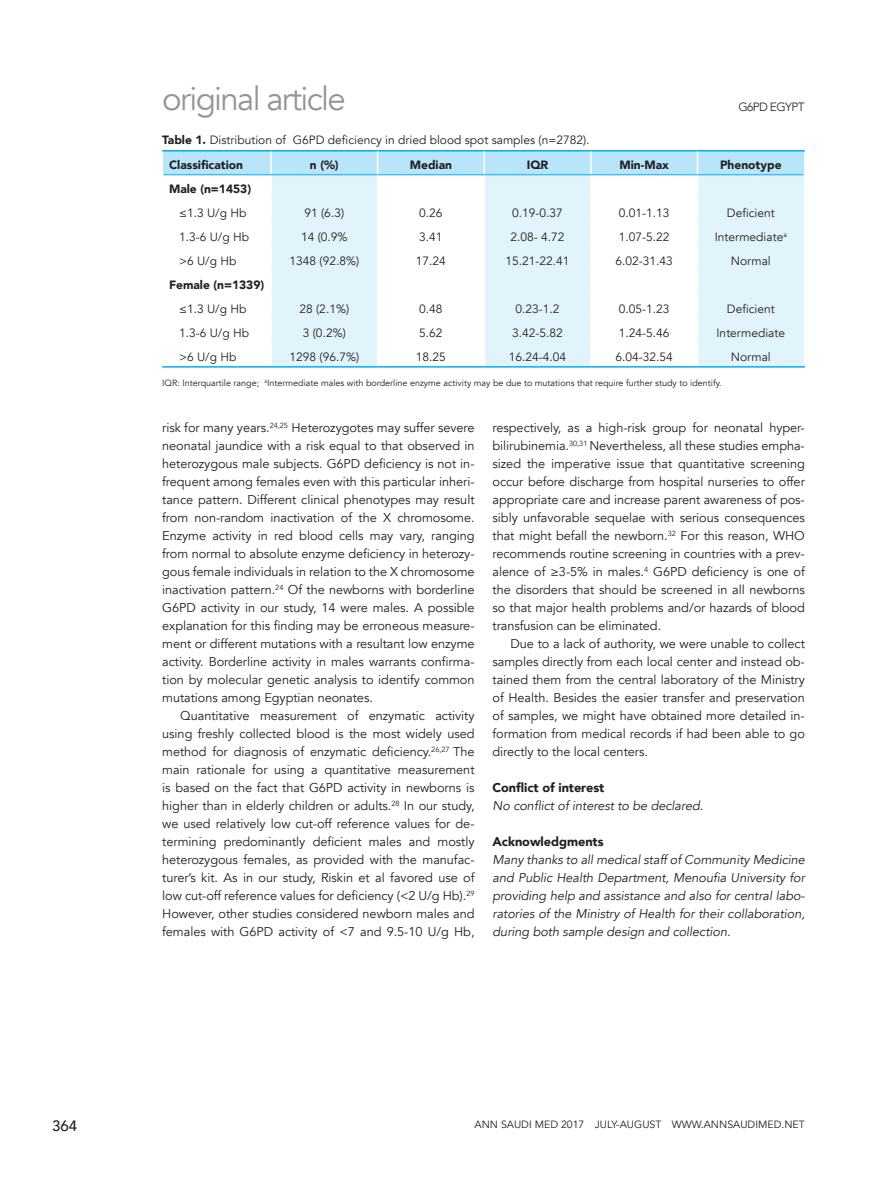
<style>
.page{position:relative;width:893px;height:1191px;background:#fff}
.page>*{position:absolute;margin:0;border:0;box-sizing:border-box;transform-origin:0 0}
.t1{font:33px "Avenir";letter-spacing:-.05em;color:#939598}
.page_number_left{font:500 15px "Avenir";color:#231f20}
.body{font:12.75px/18px "Avenir";letter-spacing:-.005em;color:#231f20;text-align:justify}
.body_after_sub{font:italic 12.75px/18px "Avenir";letter-spacing:-.005em;color:#231f20;text-align:justify}
.body_after_sub-2{font:900 12.75px "Avenir";letter-spacing:-.005em;color:#231f20}
.table_body_center{font:12px "Avenir";color:#231f20}
.table_body_left{font:12px "Avenir";color:#231f20}
.table_body_left-2{font:900 12px "Avenir";color:#231f20}
.table_body_center-2{font:900 12px "Avenir";color:#231f20}
.t2{font:300 12px "Avenir";letter-spacing:-.05em;color:#231f20}
.t3{font:10.5px "Avenir";color:#231f20}
.table_footnotes_spac{font:9px "Avenir";color:#231f20}
.s1{font-weight:900}
</style>
<div class="page">
<hr style="left:162px;top:366px;width:109px;height:1px;background:#00aeef">
<hr style="left:271px;top:366px;width:107px;height:1px;background:#00aeef">
<hr style="left:378px;top:366px;width:106px;height:1px;background:#00aeef">
<hr style="left:484px;top:366px;width:107px;height:1px;background:#00aeef">
<hr style="left:591px;top:366px;width:106px;height:1px;background:#00aeef">
<hr style="left:697px;top:366px;width:108px;height:1px;background:#00aeef">
<hr style="left:162px;top:150px;width:109px;height:1px;background:#00aeef">
<hr style="left:271px;top:150px;width:107px;height:1px;background:#00aeef">
<hr style="left:378px;top:150px;width:106px;height:1px;background:#00aeef">
<hr style="left:484px;top:150px;width:107px;height:1px;background:#00aeef">
<hr style="left:591px;top:150px;width:106px;height:1px;background:#00aeef">
<hr style="left:697px;top:150px;width:108px;height:1px;background:#00aeef">
<svg style="left:163px;top:151px;width:641px;height:215px"></svg>
<hr style="left:164px;top:174px;width:107px;height:1px;background:#00aeef">
<hr style="left:271px;top:174px;width:107px;height:1px;background:#00aeef">
<hr style="left:378px;top:174px;width:106px;height:1px;background:#00aeef">
<hr style="left:484px;top:174px;width:107px;height:1px;background:#00aeef">
<hr style="left:591px;top:174px;width:106px;height:1px;background:#00aeef">
<hr style="left:697px;top:174px;width:106px;height:1px;background:#00aeef">
<h1 class="t1" style="left:162px;top:78px;width:185px">original article</h1>
<p class="t2" style="left:738px;top:100px;width:68px">G6PD EGYPT</p>
<p class="table_body_center" style="left:162px;top:133px;width:429px"><span class="s1">Table 1.</span> Distribution of G6PD deficiency in dried blood spot samples (n=2782).</p>
<p class="table_body_left-2" style="left:169px;top:154px;width:76px">Classification</p>
<p class="table_body_center-2" style="left:310px;top:154px;width:30px">n (%)</p>
<p class="table_body_center-2" style="left:410px;top:154px;width:44px">Median</p>
<p class="table_body_center-2" style="left:527px;top:154px;width:23px">IQR</p>
<p class="table_body_center-2" style="left:619px;top:154px;width:51px">Min-Max</p>
<p class="table_body_center-2" style="left:720px;top:154px;width:63px">Phenotype</p>
<p class="table_body_left-2" style="left:169px;top:178px;width:84px">Male (n=1453)</p>
<p class="table_body_left" style="left:179px;top:205px;width:69px">≤1.3 U/g Hb</p>
<p class="table_body_center" style="left:304px;top:205px;width:41px">91 (6.3)</p>
<p class="table_body_center" style="left:419px;top:205px;width:25px">0.26</p>
<p class="table_body_center" style="left:512px;top:205px;width:52px">0.19-0.37</p>
<p class="table_body_center" style="left:619px;top:205px;width:52px">0.01-1.13</p>
<p class="table_body_center" style="left:727px;top:205px;width:49px">Deficient</p>
<p class="table_body_left" style="left:179px;top:229px;width:72px">1.3-6 U/g Hb</p>
<p class="table_body_center" style="left:301px;top:229px;width:48px">14 (0.9%</p>
<p class="table_body_center" style="left:419px;top:229px;width:25px">3.41</p>
<p class="table_body_center" style="left:511px;top:229px;width:56px">2.08- 4.72</p>
<p class="table_body_center" style="left:619px;top:229px;width:52px">1.07-5.22</p>
<p class="table_body_center" style="left:715px;top:229px;width:74px">Intermediate<sup>a</sup></p>
<p class="table_body_left" style="left:179px;top:253px;width:59px">&gt;6 U/g Hb</p>
<p class="table_body_center" style="left:289px;top:253px;width:71px">1348 (92.8%)</p>
<p class="table_body_center" style="left:416px;top:253px;width:32px">17.24</p>
<p class="table_body_center" style="left:506px;top:253px;width:66px">15.21-22.41</p>
<p class="table_body_center" style="left:615px;top:253px;width:59px">6.02-31.43</p>
<p class="table_body_center" style="left:731px;top:253px;width:41px">Normal</p>
<p class="table_body_left-2" style="left:169px;top:274px;width:97px">Female (n=1339)</p>
<p class="table_body_left" style="left:179px;top:301px;width:69px">≤1.3 U/g Hb</p>
<p class="table_body_center" style="left:300px;top:301px;width:51px">28 (2.1%)</p>
<p class="table_body_center" style="left:419px;top:301px;width:25px">0.48</p>
<p class="table_body_center" style="left:516px;top:301px;width:46px">0.23-1.2</p>
<p class="table_body_center" style="left:619px;top:301px;width:52px">0.05-1.23</p>
<p class="table_body_center" style="left:727px;top:301px;width:50px">Deficient</p>
<p class="table_body_left" style="left:179px;top:325px;width:72px">1.3-6 U/g Hb</p>
<p class="table_body_center" style="left:303px;top:325px;width:44px">3 (0.2%)</p>
<p class="table_body_center" style="left:419px;top:325px;width:25px">5.62</p>
<p class="table_body_center" style="left:512px;top:325px;width:52px">3.42-5.82</p>
<p class="table_body_center" style="left:619px;top:325px;width:52px">1.24-5.46</p>
<p class="table_body_center" style="left:716px;top:325px;width:70px">Intermediate</p>
<p class="table_body_left" style="left:179px;top:349px;width:59px">&gt;6 U/g Hb</p>
<p class="table_body_center" style="left:289px;top:349px;width:71px">1298 (96.7%)</p>
<p class="table_body_center" style="left:416px;top:349px;width:32px">18.25</p>
<p class="table_body_center" style="left:509px;top:349px;width:59px">16.24-4.04</p>
<p class="table_body_center" style="left:615px;top:349px;width:59px">6.04-32.54</p>
<p class="table_body_center" style="left:731px;top:349px;width:41px">Normal</p>
<p class="table_footnotes_spac" style="left:162px;top:377px;width:561px">IQR: Interquartile range; <sup>a</sup>Intermediate males with borderline enzyme activity may be due to mutations that require further study to identify.</p>
<p class="body" style="left:162px;top:419px;width:314px">risk for many years.<sup>24,25</sup> Heterozygotes may suffer severe neonatal jaundice with a risk equal to that observed in heterozygous male subjects. G6PD deficiency is not in&shy;frequent among females even with this particular inheri&shy;tance pattern. Different clinical phenotypes may result from non-random inactivation of the X chromosome.<br>Enzyme activity in red blood cells may vary, ranging from normal to absolute enzyme deficiency in heterozy&shy;gous female individuals in relation to the X chromosome inactivation pattern.<sup>24</sup> Of the newborns with borderline G6PD activity in our study, 14 were males. A possible explanation for this finding may be erroneous measure&shy;ment or different mutations with a resultant low enzyme activity. Borderline activity in males warrants confirma&shy;tion by molecular genetic analysis to identify common mutations among Egyptian neonates.</p>
<p class="body" style="left:162px;top:707px;width:314px;text-indent:18px">Quantitative measurement of enzymatic activity using freshly collected blood is the most widely used method for diagnosis of enzymatic deficiency.<sup>26,27</sup> The main rationale for using a quantitative measurement is based on the fact that G6PD activity in newborns is higher than in elderly children or adults.<sup>28</sup> In our study, we used relatively low cut-off reference values for de&shy;termining predominantly deficient males and mostly heterozygous females, as provided with the manufac&shy;turer’s kit. As in our study, Riskin et al favored use of low cut-off reference values for deficiency (&lt;2 U/g Hb).<sup>29<br></sup>However, other studies considered newborn males and females with G6PD activity of &lt;7 and 9.5-10 U/g Hb,</p>
<p class="body" style="left:493px;top:419px;width:314px">respectively, as a high-risk group for neonatal hyper&shy;bilirubinemia.<sup>30,31</sup> Nevertheless, all these studies empha&shy;sized the imperative issue that quantitative screening occur before discharge from hospital nurseries to offer appropriate care and increase parent awareness of pos&shy;sibly unfavorable sequelae with serious consequences that might befall the newborn.<sup>32</sup> For this reason, WHO recommends routine screening in countries with a prev&shy;alence of ≥3-5% in males.<sup>4</sup> G6PD deficiency is one of the disorders that should be screened in all newborns so that major health problems and/or hazards of blood transfusion can be eliminated.</p>
<p class="body" style="left:493px;top:635px;width:314px;text-indent:18px">Due to a lack of authority, we were unable to collect samples directly from each local center and instead ob&shy;tained them from the central laboratory of the Ministry of Health. Besides the easier transfer and preservation of samples, we might have obtained more detailed in&shy;formation from medical records if had been able to go directly to the local centers.</p>
<p class="body_after_sub-2" style="left:493px;top:777px;width:113px">Conflict of interest</p>
<p class="body_after_sub" style="left:493px;top:797px;width:212px">No conflict of interest to be declared.</p>
<p class="body_after_sub-2" style="left:493px;top:831px;width:113px">Acknowledgments</p>
<p class="body_after_sub" style="left:493px;top:851px;width:314px">Many thanks to all medical staff of Community Medicine and Public Health Department, Menoufia University for providing help and assistance and also for central labo&shy;ratories of the Ministry of Health for their collaboration, during both sample design and collection.</p>
<p class="page_number_left" style="left:52px;top:1112px;width:27px">364</p>
<p class="t3" style="left:475px;top:1118px;width:332px">ANN SAUDI MED 2017 JULY-AUGUST WWW.ANNSAUDIMED.NET</p>
</div>
